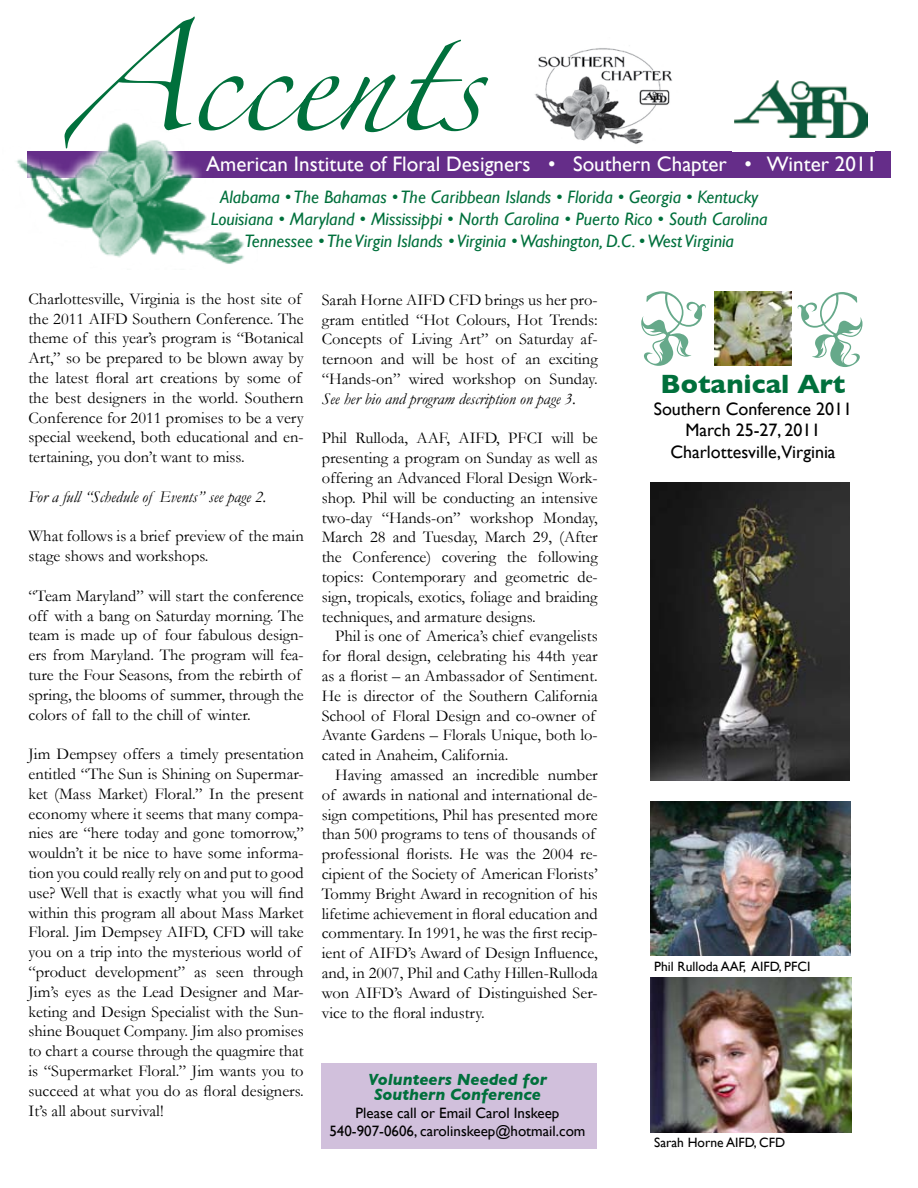
<style>
.page{position:relative;width:918px;height:1188px;background:#fff}
.page>*{position:absolute;margin:0;border:0;box-sizing:border-box;transform-origin:0 0}
.t1{font:700 27px "Gill Sans";color:#00703c}
.t2{font:21px "Gill Sans";color:#fff}
.t3{font:italic 18px/21.6px "Gill Sans";color:#00703c;text-align:center}
.t4{font:18px/21.6px "Gill Sans";color:#000;text-align:center}
.t5{font:16.5px/19.8px "Garamond";color:#000}
.t6{font:italic 16.5px "Garamond";color:#000}
.t7{font:italic 700 16.5px/15px "Gill Sans";color:#00703c;text-align:center}
.t8{font:15px/18px "Gill Sans";color:#000;text-align:center}
.t9{font:13.5px "Gill Sans";color:#000}
</style>
<div class="page">
<div style="left:27px;top:152px;width:864px;height:26px;background:#652d89"></div>
<img style="left:16px;top:133px;width:241px;height:131px">
<svg style="left:65px;top:16px;width:423px;height:133px"></svg>
<img style="left:534px;top:48px;width:139px;height:96px">
<img style="left:735px;top:81px;width:132px;height:57px">
<img style="left:650px;top:978px;width:201px;height:154px">
<img style="left:650px;top:801px;width:200px;height:155px">
<img style="left:650px;top:482px;width:199px;height:299px">
<img style="left:714px;top:291px;width:78px;height:75px">
<svg style="left:641px;top:291px;width:65px;height:75px"></svg>
<svg style="left:798px;top:292px;width:65px;height:75px"></svg>
<div style="left:321px;top:1063px;width:276px;height:86px;background:#d1c0dc"></div>
<p class="t2" style="left:206px;top:152px;width:672px">American Institute of Floral Designers • Southern Chapter • Winter 2011</p>
<p class="t3" style="left:211px;top:186px;width:558px">Alabama • The Bahamas • The Caribbean Islands • Florida • Georgia • Kentucky<br>Louisiana • Maryland • Mississippi • North Carolina • Puerto Rico • South Carolina<br>Tennessee • The Virgin Islands • Virginia • Washington, D.C. • West Virginia</p>
<p class="t5" style="left:28px;top:289px;width:277px">Charlottesville, Virginia is the host site of the 2011 AIFD Southern Conference. The theme of this year’s program is “Botanical Art,” so be prepared to be blown away by the latest floral art creations by some of the best designers in the world. Southern Conference for 2011 promises to be a very special weekend, both educational and en&shy;tertaining, you don’t want to miss.</p>
<p class="t6" style="left:28px;top:487px;width:240px">For a full “Schedule of Events” see page 2.</p>
<p class="t5" style="left:28px;top:526px;width:277px">What follows is a brief preview of the main stage shows and workshops.</p>
<p class="t5" style="left:28px;top:586px;width:277px">“Team Maryland” will start the conference off with a bang on Saturday morning. The team is made up of four fabulous design&shy;ers from Maryland. The program will fea&shy;ture the Four Seasons, from the rebirth of spring, the blooms of summer, through the colors of fall to the chill of winter.</p>
<p class="t5" style="left:28px;top:744px;width:277px">Jim Dempsey offers a timely presentation entitled “The Sun is Shining on Supermar&shy;ket (Mass Market) Floral.” In the present economy where it seems that many compa&shy;nies are “here today and gone tomorrow,” wouldn’t it be nice to have some informa&shy;tion you could really rely on and put to good use? Well that is exactly what you will find within this program all about Mass Market Floral. Jim Dempsey AIFD, CFD will take you on a trip into the mysterious world of “product development” as seen through Jim’s eyes as the Lead Designer and Mar&shy;keting and Design Specialist with the Sun&shy;shine Bouquet Company. Jim also promises to chart a course through the quagmire that is “Supermarket Floral.” Jim wants you to succeed at what you do as floral designers.<br>It’s all about survival!</p>
<p class="t5" style="left:322px;top:290px;width:278px;text-align:justify">Sarah Horne AIFD CFD brings us her pro&shy;gram entitled “Hot Colours, Hot Trends:<br>Concepts of Living Art” on Saturday af&shy;ternoon and will be host of an exciting “Hands-on” wired workshop on Sunday.</p>
<p class="t6" style="left:322px;top:389px;width:256px">See her bio and program description on page 3.</p>
<p class="t5" style="left:322px;top:428px;width:278px;text-align:justify">Phil Rulloda, AAF, AIFD, PFCI will be presenting a program on Sunday as well as offering an Advanced Floral Design Work&shy;shop. Phil will be conducting an intensive two-day “Hands-on” workshop Monday, March 28 and Tuesday, March 29, (After the Conference) covering the following topics: Contemporary and geometric de&shy;sign, tropicals, exotics, foliage and braiding techniques, and armature designs.</p>
<p class="t5" style="left:322px;top:626px;width:278px;text-indent:13px">Phil is one of America’s chief evangelists for floral design, celebrating his 44th year as a florist – an Ambassador of Sentiment.<br>He is director of the Southern California School of Floral Design and co-owner of Avante Gardens – Florals Unique, both lo&shy;cated in Anaheim, California.</p>
<p class="t5" style="left:322px;top:765px;width:278px;text-indent:13px">Having amassed an incredible number of awards in national and international de&shy;sign competitions, Phil has presented more than 500 programs to tens of thousands of professional florists. He was the 2004 re&shy;cipient of the Society of American Florists’ Tommy Bright Award in recognition of his lifetime achievement in floral education and commentary. In 1991, he was the first recip&shy;ient of AIFD’s Award of Design Influence, and, in 2007, Phil and Cathy Hillen-Rulloda won AIFD’s Award of Distinguished Ser&shy;vice to the floral industry.</p>
<p class="t7" style="left:368px;top:1072px;width:180px">Volunteers Needed for<br>Southern Conference</p>
<p class="t8" style="left:329px;top:1104px;width:258px">Please call or Email Carol Inskeep<br>540-907-0606, carolinskeep@hotmail.com</p>
<h1 class="t1" style="left:660px;top:368px;width:186px">Botanical Art</h1>
<p class="t4" style="left:654px;top:398px;width:200px">Southern Conference 2011<br>March 25-27, 2011<br>Charlottesville,Virginia</p>
<p class="t9" style="left:654px;top:958px;width:158px">Phil Rulloda AAF, AIFD, PFCI</p>
<p class="t9" style="left:654px;top:1134px;width:133px">Sarah Horne AIFD, CFD</p>
</div>
